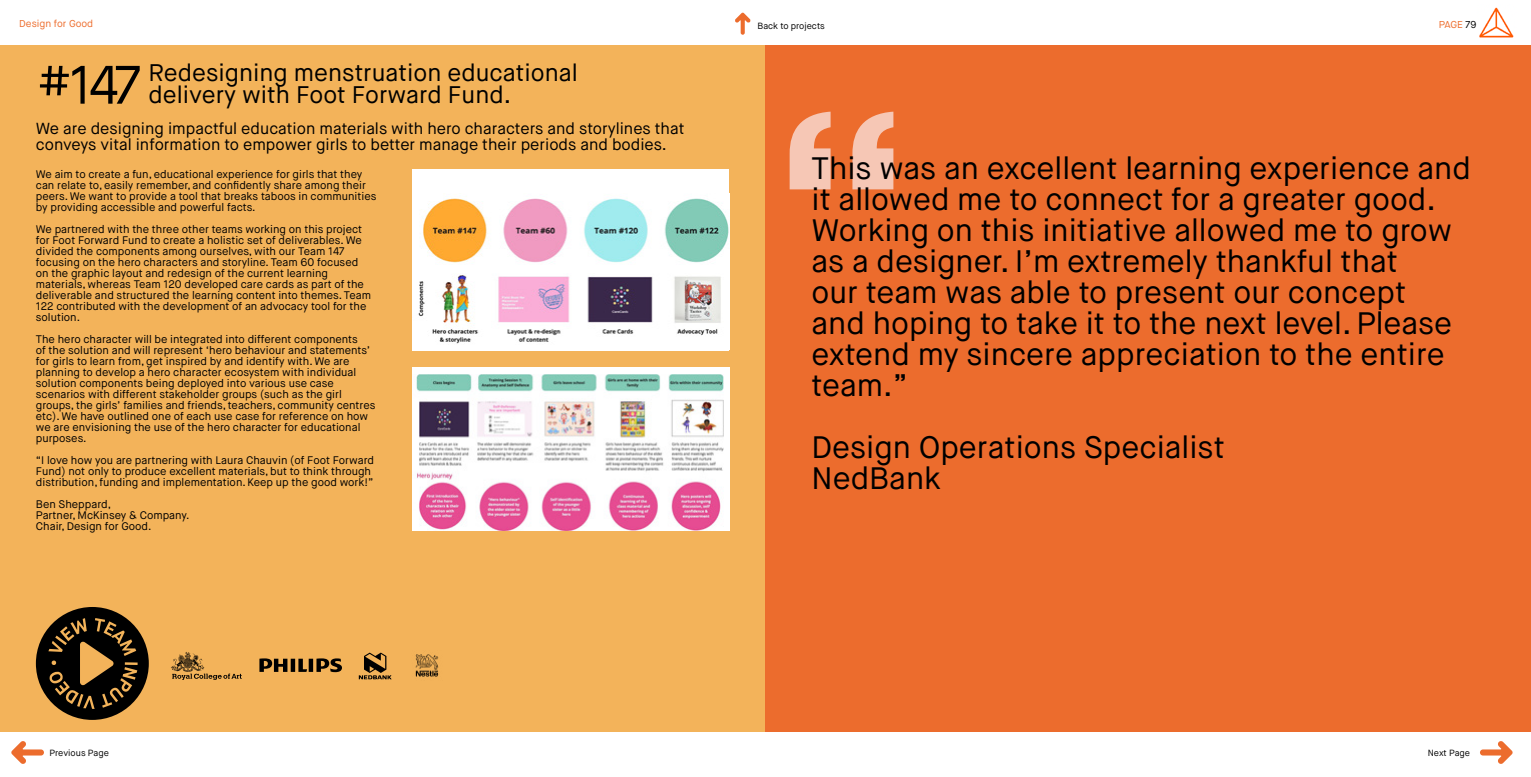
<style>
.page{position:relative;width:1531px;height:777px;background:#fff}
.page>*{position:absolute;margin:0;border:0;box-sizing:border-box;transform-origin:0 0}
.t1{font:54px "Maison Neue";color:#000}
.t2{font:31px/31px "Maison Neue";color:#000}
.t3{font:24px "Maison Neue";color:#000}
.t4{font:16px/16px "Maison Neue";color:#000}
.t5{font:11px/11px "Maison Neue";color:#000}
.t6{font:10px "Maison Neue";color:#ed6d2d}
.t7{font:9px "Maison Neue";color:#000}
.s1{color:#000}
</style>
<div class="page">
<div style="left:0;top:45px;width:765px;height:686px;background:#f3b35a"></div>
<div style="left:765px;top:45px;width:766px;height:686px;background:#ec6c2d"></div>
<div style="left:413px;top:170px;width:316px;height:181px;background:#fff"></div>
<img style="left:418px;top:196px;width:311px;height:148px">
<img style="left:413px;top:368px;width:316px;height:162px">
<svg style="left:36px;top:607px;width:113px;height:113px"></svg>
<svg style="left:259px;top:658px;width:83px;height:14px"></svg>
<svg style="left:789px;top:112px;width:104px;height:77px"></svg>
<svg style="left:171px;top:652px;width:71px;height:28px"></svg>
<svg style="left:359px;top:652px;width:33px;height:27px"></svg>
<img style="left:415px;top:654px;width:24px;height:23px">
<img style="left:1479px;top:7px;width:35px;height:31px">
<svg style="left:11px;top:741px;width:33px;height:23px"></svg>
<svg style="left:735px;top:12px;width:16px;height:23px"></svg>
<svg style="left:1480px;top:741px;width:33px;height:23px"></svg>
<p class="t6" style="left:19px;top:17px;width:75px">Design for Good</p>
<p class="t6" style="left:1439px;top:18px;width:39px">PAGE <span class="s1">79</span></p>
<p class="t7" style="left:757px;top:20px;width:69px">Back to projects</p>
<h1 class="t1" style="left:36px;top:51px;width:107px">#147</h1>
<h3 class="t3" style="left:149px;top:58px;width:431px">Redesigning menstruation educational</h3>
<h3 class="t3" style="left:149px;top:80px;width:364px">delivery with Foot Forward Fund.</h3>
<h3 class="t4" style="left:36px;top:121px;width:650px">We are designing impactful education materials with hero characters and storylines that conveys vital information to empower girls to better manage their periods and bodies.</h3>
<p class="t5" style="left:36px;top:169px;width:342px">We aim to create a fun, educational experience for girls that they can relate to, easily remember, and confidently share among their peers. We want to provide a tool that breaks taboos in communities by providing accessible and powerful facts.</p>
<p class="t5" style="left:36px;top:224px;width:337px">We partnered with the three other teams working on this project for Foot Forward Fund to create a holistic set of deliverables. We divided the components among ourselves, with our Team 147 focusing on the hero characters and storyline. Team 60 focused on the graphic layout and redesign of the current learning materials, whereas Team 120 developed care cards as part of the deliverable and structured the learning content into themes. Team 122 contributed with the development of an advocacy tool for the solution.</p>
<p class="t5" style="left:36px;top:334px;width:341px">The hero character will be integrated into different components<br>of the solution and will represent ‘hero behaviour and statements’ for girls to learn from, get inspired by and identify with. We are planning to develop a hero character ecosystem with individual solution components being deployed into various use case scenarios with different stakeholder groups (such as the girl groups, the girls’ families and friends, teachers, community centres etc). We have outlined one of each use case for reference on how we are envisioning the use of the hero character for educational purposes.</p>
<p class="t5" style="left:36px;top:455px;width:340px">“I love how you are partnering with Laura Chauvin (of Foot Forward<br>Fund) not only to produce excellent materials, but to think through distribution, funding and implementation. Keep up the good work!”</p>
<p class="t5" style="left:36px;top:499px;width:155px">Ben Sheppard,<br>Partner, McKinsey &amp; Company.<br>Chair, Design for Good.</p>
<p class="t2" style="left:811px;top:153px;width:661px">This was an excellent learning experience and it allowed me to connect for a greater good.<br>Working on this initiative allowed me to grow as a designer. I’m extremely thankful that<br>our team was able to present our concept<br>and hoping to take it to the next level. Please extend my sincere appreciation to the entire team.”</p>
<h2 class="t2" style="left:811px;top:432px;width:415px">Design Operations Specialist<br>NedBank</h2>
<p class="t7" style="left:50px;top:747px;width:61px">Previous Page</p>
<p class="t7" style="left:1428px;top:747px;width:44px">Next Page</p>
</div>
